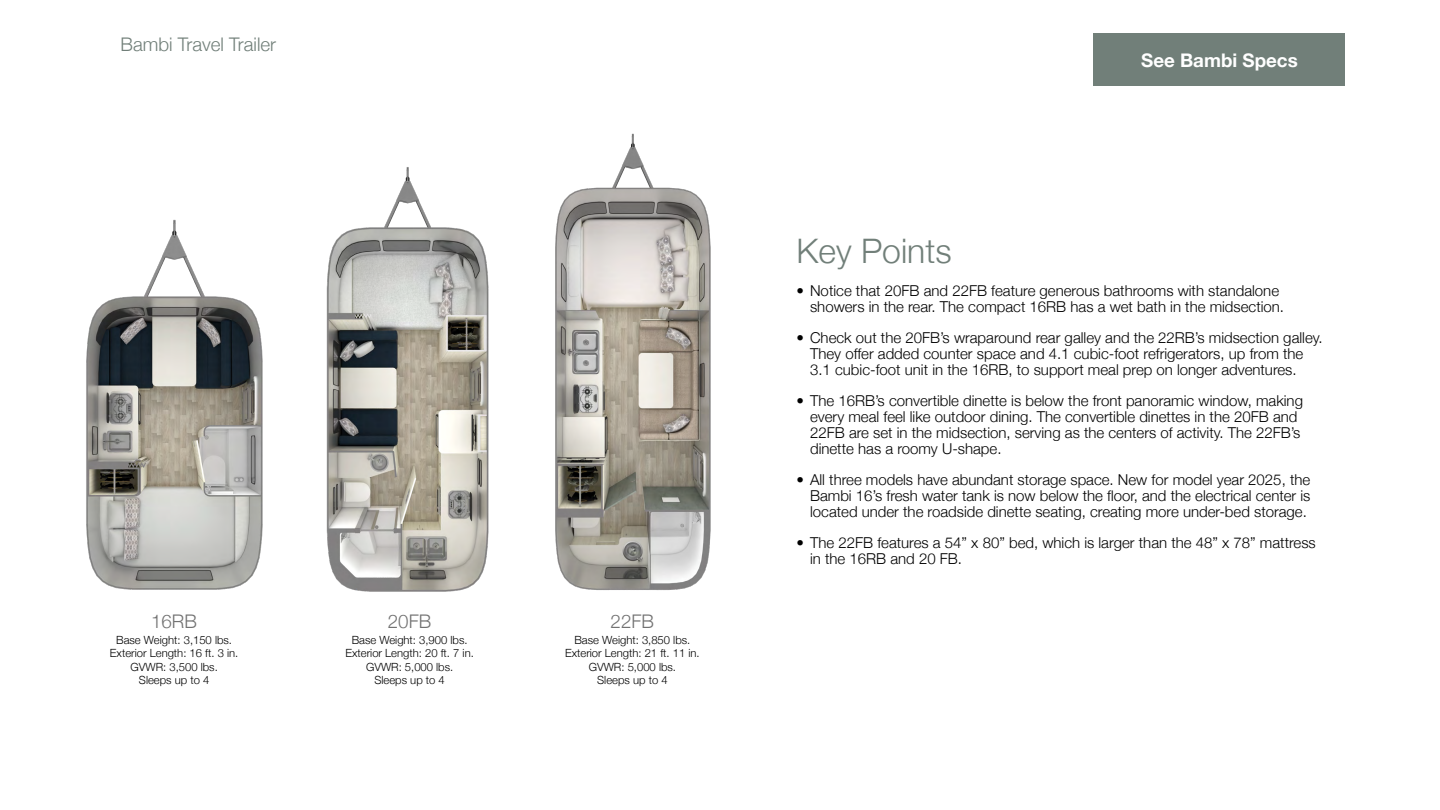
<style>
.page{position:relative;width:1440px;height:810px;background:#fff}
.page>*{position:absolute;margin:0;border:0;box-sizing:border-box;transform-origin:0 0}
.t1{font:300 33.75px "Helvetica Neue";color:#717f79}
.t2{font:300 18.75px "Helvetica Neue";color:#717f79}
.t3{font:700 18.75px "Helvetica Neue";color:#fff}
.t4{font:300 18.75px "Helvetica Neue";color:#727272}
.t5{font:300 15px/15.8px "Helvetica Neue";color:#000}
.t6{font:300 11.25px/13.5px "Helvetica Neue";color:#000;text-align:center}
</style>
<div class="page">
<img style="left:555px;top:133px;width:156px;height:457px">
<img style="left:86px;top:219px;width:177px;height:371px">
<img style="left:326px;top:167px;width:163px;height:425px">
<div style="left:1094px;top:33px;width:252px;height:52px;background:#717f79"></div>
<p class="t2" style="left:121px;top:29px;width:157px">Bambi Travel Trailer</p>
<p class="t4" style="left:151px;top:606px;width:47px">16RB</p>
<p class="t6" style="left:110px;top:632px;width:130px">Base Weight: 3,150 lbs.<br>Exterior Length: 16 ft. 3 in.<br>GVWR: 3,500 lbs.<br>Sleeps up to 4</p>
<p class="t4" style="left:388px;top:606px;width:45px">20FB</p>
<p class="t6" style="left:345px;top:632px;width:130px">Base Weight: 3,900 lbs.<br>Exterior Length: 20 ft. 7 in.<br>GVWR: 5,000 lbs.<br>Sleeps up to 4</p>
<p class="t4" style="left:611px;top:606px;width:45px">22FB</p>
<p class="t6" style="left:565px;top:632px;width:136px">Base Weight: 3,850 lbs.<br>Exterior Length: 21 ft. 11 in.<br>GVWR: 5,000 lbs.<br>Sleeps up to 4</p>
<h1 class="t1" style="left:797px;top:224px;width:157px">Key Points</h1>
<p class="t3" style="left:1141px;top:45px;width:158px">See Bambi Specs</p>
<p class="t5" style="left:810px;top:282px;width:476px;text-indent:-14px">• Notice that 20FB and 22FB feature generous bathrooms with standalone showers in the rear. The compact 16RB has a wet bath in the midsection.</p>
<p class="t5" style="left:810px;top:329px;width:514px;text-indent:-14px">• Check out the 20FB’s wraparound rear galley and the 22RB’s midsection galley.<br>They offer added counter space and 4.1 cubic-foot refrigerators, up from the<br>3.1 cubic-foot unit in the 16RB, to support meal prep on longer adventures.</p>
<p class="t5" style="left:810px;top:392px;width:494px;text-indent:-14px">• The 16RB’s convertible dinette is below the front panoramic window, making every meal feel like outdoor dining. The convertible dinettes in the 20FB and 22FB are set in the midsection, serving as the centers of activity. The 22FB’s dinette has a roomy U-shape.</p>
<p class="t5" style="left:810px;top:471px;width:502px;text-align:justify;text-indent:-14px">• All three models have abundant storage space. New for model year 2025, the Bambi 16’s fresh water tank is now below the floor, and the electrical center is located under the roadside dinette seating, creating more under-bed storage.</p>
<p class="t5" style="left:810px;top:534px;width:507px;text-indent:-14px">• The 22FB features a 54” x 80” bed, which is larger than the 48” x 78” mattress in the 16RB and 20 FB.</p>
</div>
